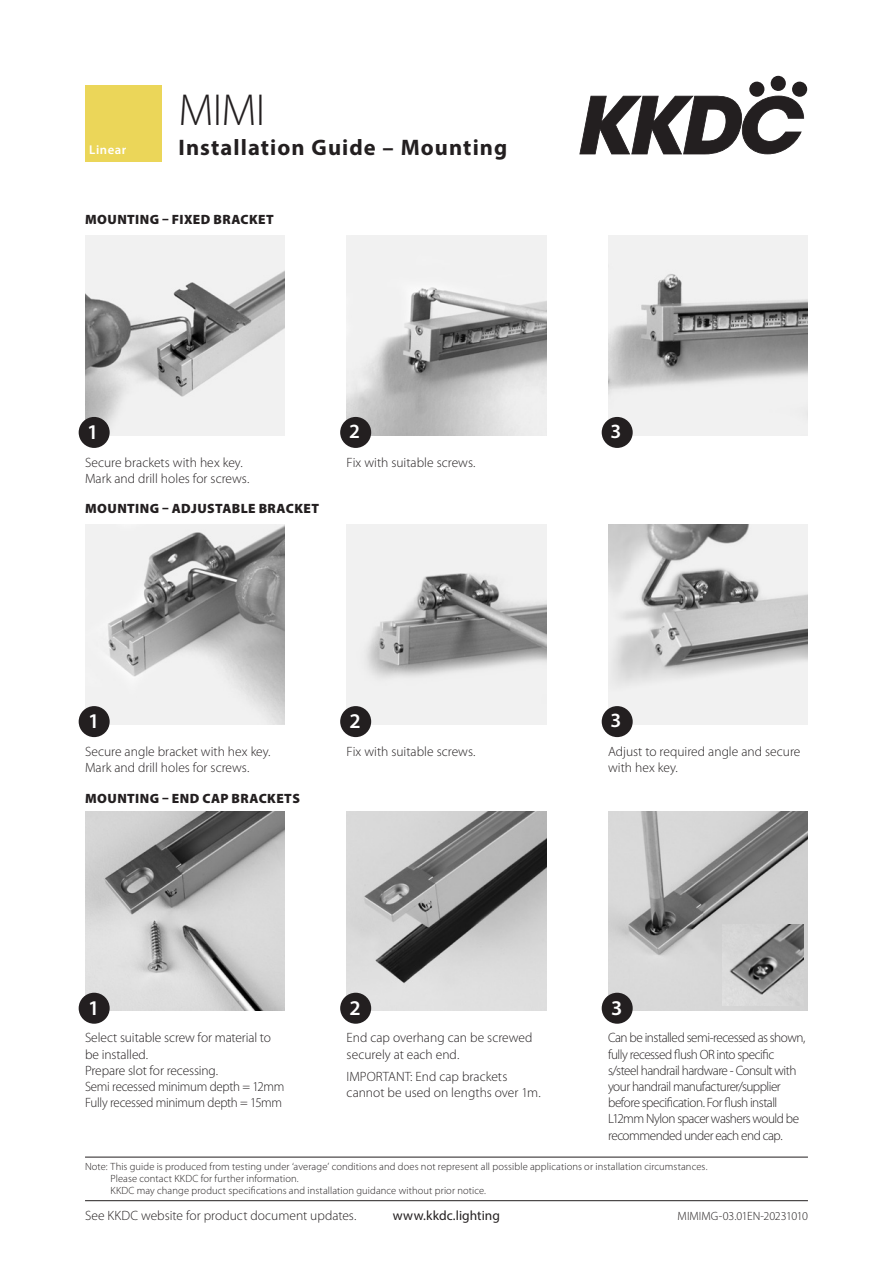
<style>
.page{position:relative;width:893px;height:1263px;background:#fff}
.page>*{position:absolute;margin:0;border:0;box-sizing:border-box;transform-origin:0 0}
.t1{font:300 45px "Myriad Pro";color:#231f20}
.t2{font:700 22.5px "Myriad Pro";letter-spacing:.045em;color:#231f20}
.sketch_number{font:600 21px "Myriad Pro";color:#fff}
.sketch_number-2{font:600 20.25px "Myriad Pro";color:#fff}
.image_caption{font:300 13.5px/16.2px "Myriad Pro";letter-spacing:-.01em;color:#231f20}
.image_caption-2{font:300 13.5px/16.2px "Myriad Pro";letter-spacing:-.04em;color:#231f20}
.heading{font:900 13.5px "Myriad Pro";letter-spacing:.03em;color:#231f20}
.heading_others{font:900 13.5px "Myriad Pro";letter-spacing:.03em;color:#231f20}
.Heading__caps{font:900 13.5px "Myriad Pro";letter-spacing:.03em;color:#231f20}
.t3{font:13.5px "Myriad Pro";letter-spacing:.005em;color:#231f20}
.t4{font:600 12.75px "Myriad Pro";letter-spacing:.04em;color:#fff}
.t5{font:300 12px "Myriad Pro";letter-spacing:-.015em;color:#231f20}
.t6{font:300 10.5px/12px "Myriad Pro";letter-spacing:.01em;color:#231f20}
</style>
<div class="page">
<svg style="left:579px;top:96px;width:225px;height:58px"></svg>
<svg style="left:749px;top:81px;width:16px;height:16px"></svg>
<div style="left:770px;top:76px;width:16px;height:15px;background:#231f20;border-radius:50%"></div>
<div style="left:792px;top:81px;width:15px;height:16px;background:#231f20;border-radius:50%"></div>
<div style="left:85px;top:85px;width:77px;height:77px;background:#ebd659"></div>
<hr style="left:85px;top:1157px;width:723px;height:1px;background:#231f20">
<hr style="left:85px;top:1200px;width:723px;height:1px;background:#231f20">
<img style="left:85px;top:235px;width:200px;height:200px">
<img style="left:347px;top:235px;width:199px;height:200px">
<img style="left:608px;top:235px;width:200px;height:200px">
<img style="left:85px;top:524px;width:200px;height:200px">
<img style="left:347px;top:524px;width:199px;height:200px">
<img style="left:608px;top:524px;width:200px;height:200px">
<img style="left:85px;top:811px;width:200px;height:200px">
<img style="left:347px;top:811px;width:199px;height:200px">
<img style="left:608px;top:811px;width:200px;height:200px">
<div style="left:79px;top:417px;width:31px;height:31px;background:#231f20;border-radius:50%"></div>
<div style="left:340px;top:417px;width:31px;height:31px;background:#231f20;border-radius:50%"></div>
<div style="left:602px;top:417px;width:31px;height:31px;background:#231f20;border-radius:50%"></div>
<div style="left:79px;top:706px;width:31px;height:31px;background:#231f20;border-radius:50%"></div>
<div style="left:340px;top:706px;width:31px;height:31px;background:#231f20;border-radius:50%"></div>
<div style="left:602px;top:706px;width:31px;height:31px;background:#231f20;border-radius:50%"></div>
<div style="left:79px;top:993px;width:31px;height:31px;background:#231f20;border-radius:50%"></div>
<div style="left:340px;top:993px;width:31px;height:31px;background:#231f20;border-radius:50%"></div>
<div style="left:602px;top:993px;width:31px;height:31px;background:#231f20;border-radius:50%"></div>
<img style="left:723px;top:924px;width:81px;height:81px">
<p class="t4" style="left:89px;top:142px;width:38px">Linear</p>
<h1 class="t1" style="left:179px;top:83px;width:88px">MIMI</h1>
<h2 class="t2" style="left:179px;top:133px;width:330px">Installation Guide – Mounting</h2>
<p class="Heading__caps" style="left:85px;top:211px;width:190px">MOUNTING – FIXED BRACKET</p>
<p class="sketch_number" style="left:87px;top:418px;width:13px">1</p>
<p class="sketch_number-2" style="left:349px;top:418px;width:12px">2</p>
<p class="sketch_number-2" style="left:610px;top:418px;width:12px">3</p>
<p class="image_caption" style="left:85px;top:454px;width:166px">Secure brackets with hex key.<br>Mark and drill holes for screws.</p>
<p class="image_caption" style="left:347px;top:454px;width:130px">Fix with suitable screws.</p>
<p class="heading" style="left:85px;top:500px;width:235px">MOUNTING – ADJUSTABLE BRACKET</p>
<p class="sketch_number" style="left:88px;top:707px;width:13px">1</p>
<p class="sketch_number" style="left:350px;top:707px;width:13px">2</p>
<p class="sketch_number-2" style="left:610px;top:708px;width:12px">3</p>
<p class="image_caption" style="left:85px;top:743px;width:187px">Secure angle bracket with hex key.<br>Mark and drill holes for screws.</p>
<p class="image_caption" style="left:347px;top:743px;width:130px">Fix with suitable screws.</p>
<p class="image_caption" style="left:608px;top:743px;width:194px">Adjust to required angle and secure with hex key.</p>
<p class="heading_others" style="left:85px;top:789px;width:216px">MOUNTING – END CAP BRACKETS</p>
<p class="sketch_number" style="left:88px;top:994px;width:13px">1</p>
<p class="sketch_number" style="left:350px;top:994px;width:13px">2</p>
<p class="sketch_number" style="left:611px;top:994px;width:13px">3</p>
<p class="image_caption" style="left:85px;top:1029px;width:201px">Select suitable screw for material to be installed.<br>Prepare slot for recessing.<br>Semi recessed minimum depth = 12mm<br>Fully recessed minimum depth = 15mm</p>
<p class="image_caption" style="left:347px;top:1029px;width:187px">End cap overhang can be screwed securely at each end.</p>
<p class="image_caption" style="left:347px;top:1068px;width:196px">IMPORTANT: End cap brackets cannot be used on lengths over 1m.</p>
<p class="image_caption-2" style="left:608px;top:1029px;width:199px">Can be installed semi-recessed as shown, fully recessed flush OR into specific s/steel handrail hardware - Consult with your handrail manufacturer/supplier before specification. For flush install L12mm Nylon spacer washers would be recommended under each end cap.</p>
<p class="t6" style="left:111px;top:1160px;width:598px;text-indent:-26px">Note: This guide is produced from testing under ‘average’ conditions and does not represent all possible applications or installation circumstances.<br>Please contact KKDC for further information.<br>KKDC may change product specifications and installation guidance without prior notice.</p>
<p class="image_caption" style="left:85px;top:1208px;width:273px">See KKDC website for product document updates.</p>
<p class="t3" style="left:393px;top:1207px;width:109px">www.kkdc.lighting</p>
<p class="t5" style="left:678px;top:1209px;width:132px">MIMIMG-03.01EN-20231010</p>
</div>
